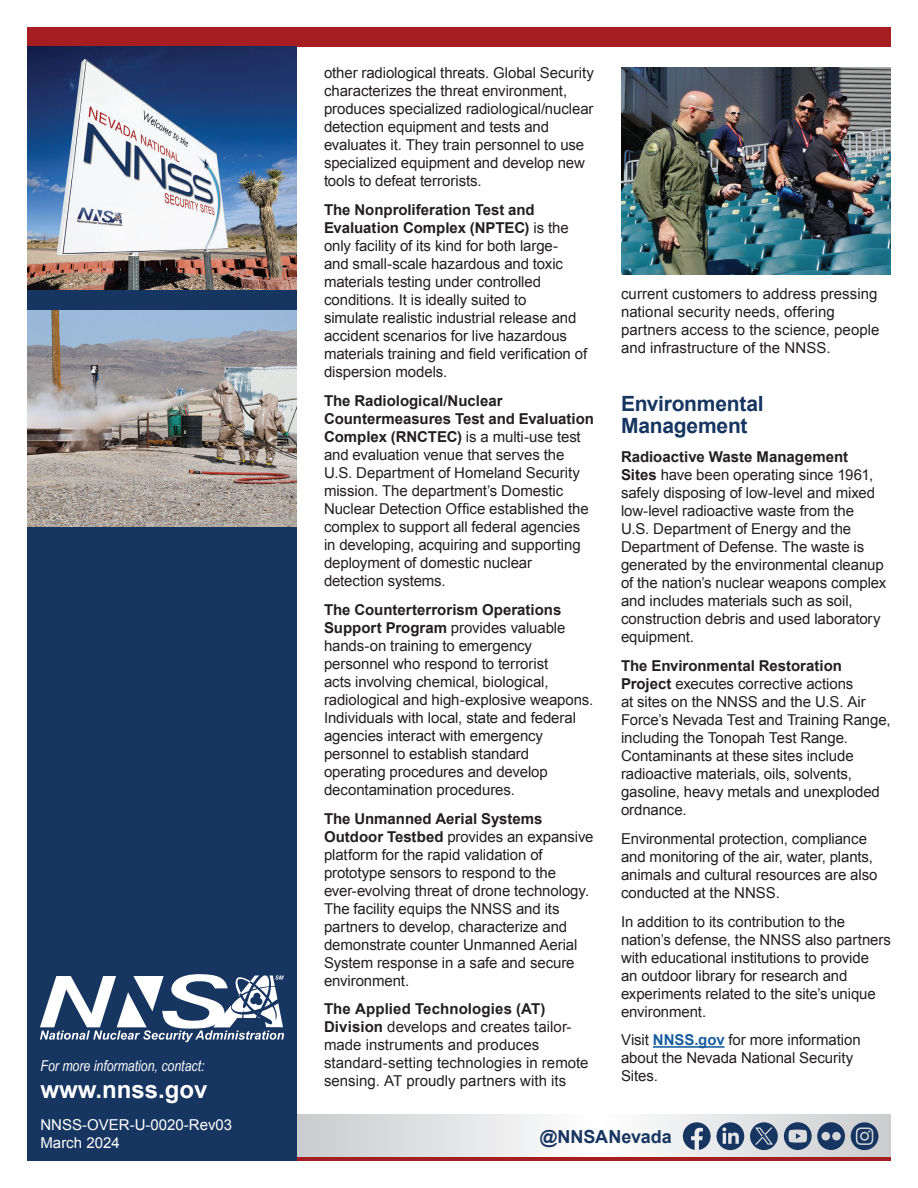
<style>
.page{position:relative;width:918px;height:1188px;background:#fff}
.page>*{position:absolute;margin:0;border:0;box-sizing:border-box;transform-origin:0 0}
.t1{font:700 24px "Arial";color:#fff}
.t2{font:700 21px/22.5px "Arial";letter-spacing:-.01em;color:#163561}
.t3{font:700 18px "Arial";color:#173561}
.t4{font:15px/18px "Arial";letter-spacing:-.005em;color:#231f20}
.t5{font:15px "Arial";color:#fff}
.t6{font:italic 15px "Arial Narrow";color:#fff}
.s1{font-weight:700}
.s2{font-weight:700;color:#175d9e}
</style>
<div class="page">
<div style="left:27px;top:1156px;width:864px;height:5px;background:#a71e22"></div>
<div style="left:27px;top:27px;width:864px;height:19px;background:#a71e22"></div>
<hr style="left:653px;top:1046px;width:72px;height:2px;background:#175d9e">
<div style="left:27px;top:46px;width:270px;height:1115px;background:#173561"></div>
<img style="left:621px;top:68px;width:270px;height:207px">
<svg style="left:40px;top:974px;width:244px;height:68px"></svg>
<svg style="left:297px;top:1114px;width:594px;height:42px"></svg>
<svg style="left:683px;top:1122px;width:28px;height:28px"></svg>
<svg style="left:717px;top:1122px;width:27px;height:28px"></svg>
<svg style="left:784px;top:1122px;width:61px;height:28px;background:#73849b"></svg>
<svg style="left:851px;top:1122px;width:27px;height:28px"></svg>
<svg style="left:750px;top:1122px;width:28px;height:28px"></svg>
<img style="left:27px;top:46px;width:270px;height:243px">
<img style="left:27px;top:310px;width:270px;height:216px">
<p class="t4" style="left:324px;top:64px;width:271px">other radiological threats. Global Security characterizes the threat environment, produces specialized radiological/nuclear detection equipment and tests and evaluates it. They train personnel to use specialized equipment and develop new tools to defeat terrorists.</p>
<p class="t4" style="left:324px;top:201px;width:265px"><span class="s1">The Nonproliferation Test and Evaluation Complex (NPTEC)</span> is the only facility of its kind for both large-<br>and small-scale hazardous and toxic materials testing under controlled conditions. It is ideally suited to<br>simulate realistic industrial release and accident scenarios for live hazardous materials training and field verification of dispersion models.</p>
<p class="t4" style="left:324px;top:392px;width:271px"><span class="s1">The Radiological/Nuclear Countermeasures Test and Evaluation Complex (RNCTEC)</span> is a multi-use test and evaluation venue that serves the U.S. Department of Homeland Security mission. The department’s Domestic Nuclear Detection Office established the complex to support all federal agencies in developing, acquiring and supporting deployment of domestic nuclear detection systems.</p>
<p class="t4" style="left:324px;top:601px;width:271px"><span class="s1">The Counterterrorism Operations Support Program</span> provides valuable hands-on training to emergency personnel who respond to terrorist<br>acts involving chemical, biological, radiological and high-explosive weapons.<br>Individuals with local, state and federal agencies interact with emergency personnel to establish standard operating procedures and develop decontamination procedures.</p>
<p class="t4" style="left:324px;top:809px;width:271px"><span class="s1">The Unmanned Aerial Systems Outdoor Testbed</span> provides an expansive platform for the rapid validation of prototype sensors to respond to the ever-evolving threat of drone technology.<br>The facility equips the NNSS and its partners to develop, characterize and demonstrate counter Unmanned Aerial System response in a safe and secure environment.</p>
<p class="t4" style="left:324px;top:1000px;width:266px"><span class="s1">The Applied Technologies (AT)<br>Division</span> develops and creates tailor&shy;made instruments and produces standard-setting technologies in remote sensing. AT proudly partners with its</p>
<p class="t4" style="left:621px;top:285px;width:260px">current customers to address pressing national security needs, offering partners access to the science, people and infrastructure of the NNSS.</p>
<p class="t2" style="left:621px;top:392px;width:144px">Environmental<br>Management</p>
<p class="t4" style="left:621px;top:448px;width:267px"><span class="s1">Radioactive Waste Management Sites</span> have been operating since 1961, safely disposing of low-level and mixed low-level radioactive waste from the<br>U.S. Department of Energy and the Department of Defense. The waste is generated by the environmental cleanup of the nation’s nuclear weapons complex and includes materials such as soil, construction debris and used laboratory equipment.</p>
<p class="t4" style="left:621px;top:657px;width:271px"><span class="s1">The Environmental Restoration Project</span> executes corrective actions<br>at sites on the NNSS and the U.S. Air Force’s Nevada Test and Training Range, including the Tonopah Test Range.<br>Contaminants at these sites include radioactive materials, oils, solvents, gasoline, heavy metals and unexploded ordnance.</p>
<p class="t4" style="left:621px;top:829px;width:258px">Environmental protection, compliance and monitoring of the air, water, plants, animals and cultural resources are also conducted at the NNSS.</p>
<p class="t4" style="left:621px;top:912px;width:272px">In addition to its contribution to the nation’s defense, the NNSS also partners with educational institutions to provide<br>an outdoor library for research and experiments related to the site’s unique environment.</p>
<p class="t4" style="left:621px;top:1031px;width:241px">Visit <span class="s2">NNSS.gov</span> for more information about the Nevada National Security<br>Sites.</p>
<p class="t6" style="left:40px;top:1057px;width:166px">For more information, contact:</p>
<p class="t1" style="left:40px;top:1076px;width:169px">www.nnss.gov</p>
<p class="t5" style="left:40px;top:1116px;width:193px">NNSS-OVER-U-0020-Rev03</p>
<p class="t5" style="left:40px;top:1134px;width:81px">March 2024</p>
<p class="t3" style="left:540px;top:1126px;width:133px">@NNSANevada</p>
</div>
